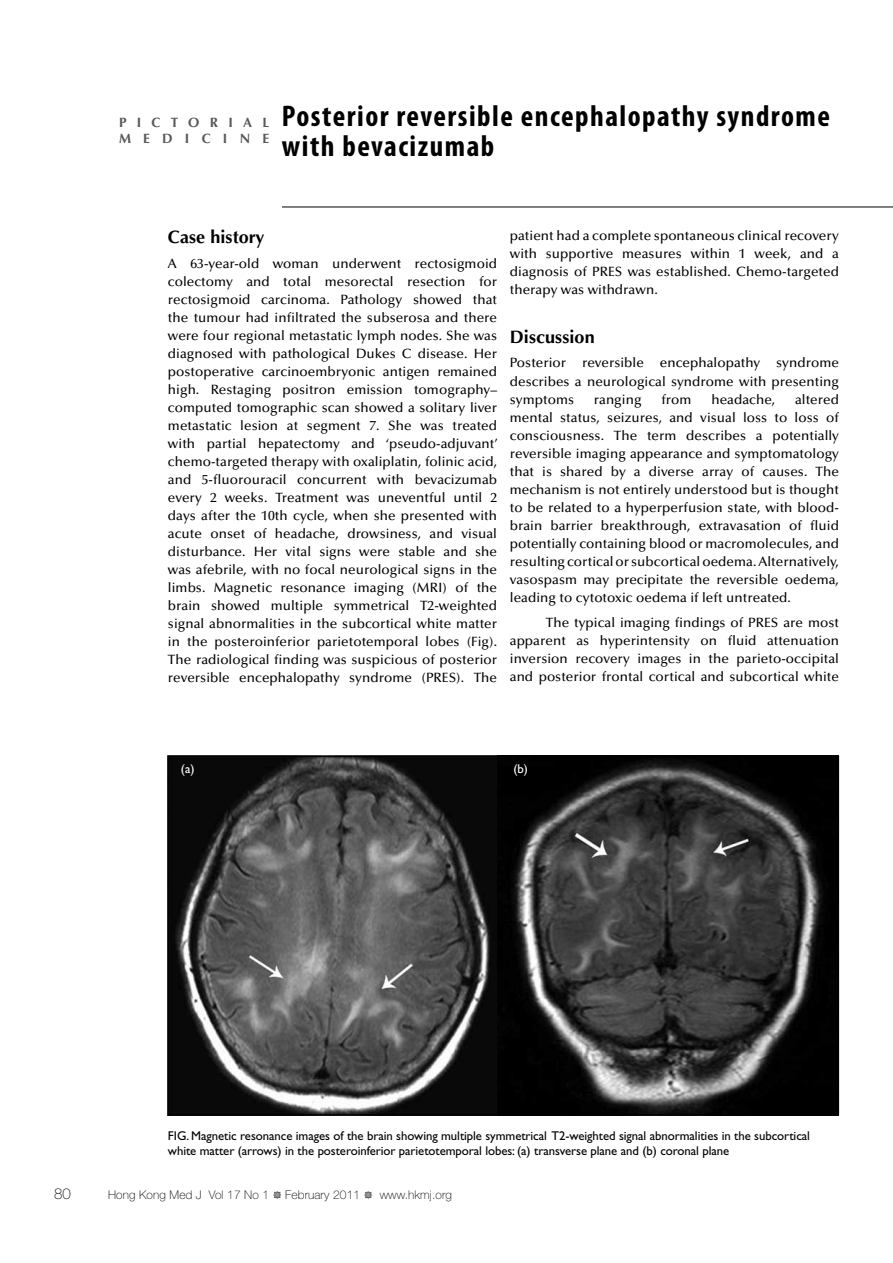
<style>
.page{position:relative;width:893px;height:1263px;background:#fff}
.page>*{position:absolute;margin:0;border:0;box-sizing:border-box;transform-origin:0 0}
.t1{font:700 condensed 30px/30px "Myriad Pro";letter-spacing:.05em;color:#000}
.t2{font:700 18px "Optima";letter-spacing:.005em;color:#000}
.t3{font:100 15px "Helvetica Neue";color:#000}
.t4{font:500 13.5px/18px "Optima";letter-spacing:.005em;color:#000;text-align:justify}
.t5{font:700 13.5px/16.2px "Optima";letter-spacing:.76em;color:#58595b}
.t6{font:12.75px/15.3px "Gill Sans";letter-spacing:-.005em;color:#000}
.t7{font:12.75px "Gill Sans";color:#fff}
.t8{font:100 12px "Helvetica Neue";letter-spacing:.01em;color:#000}
.s1{font-family:"Type Embellishments One Let Plain";font-weight:400}
</style>
<div class="page">
<hr style="left:282px;top:207px;width:611px;height:1px;background:#000">
<img style="left:170px;top:758px;width:327px;height:355px">
<img style="left:497px;top:758px;width:340px;height:355px">
<p class="t5" style="left:119px;top:114px;width:152px">PICTORIAL<br>MEDICINE</p>
<h1 class="t1" style="left:282px;top:101px;width:550px">Posterior reversible encephalopathy syndrome with bevacizumab</h1>
<h2 class="t2" style="left:168px;top:227px;width:98px">Case history</h2>
<p class="t4" style="left:168px;top:254px;width:331px">A 63-year-old woman underwent rectosigmoid colectomy and total mesorectal resection for rectosigmoid carcinoma. Pathology showed that the tumour had infiltrated the subserosa and there were four regional metastatic lymph nodes. She was diagnosed with pathological Dukes C disease. Her postoperative carcinoembryonic antigen remained high. Restaging positron emission tomography– computed tomographic scan showed a solitary liver metastatic lesion at segment 7. She was treated with partial hepatectomy and ‘pseudo-adjuvant’ chemo-targeted therapy with oxaliplatin, folinic acid, and 5-fluorouracil concurrent with bevacizumab every 2 weeks. Treatment was uneventful until 2 days after the 10th cycle, when she presented with acute onset of headache, drowsiness, and visual disturbance. Her vital signs were stable and she was afebrile, with no focal neurological signs in the limbs. Magnetic resonance imaging (MRI) of the brain showed multiple symmetrical T2-weighted signal abnormalities in the subcortical white matter in the posteroinferior parietotemporal lobes (Fig).<br>The radiological finding was suspicious of posterior reversible encephalopathy syndrome (PRES). The</p>
<p class="t4" style="left:510px;top:226px;width:331px">patient had a complete spontaneous clinical recovery with supportive measures within 1 week, and a diagnosis of PRES was established. Chemo-targeted therapy was withdrawn.</p>
<h2 class="t2" style="left:510px;top:326px;width:86px">Discussion</h2>
<p class="t4" style="left:510px;top:354px;width:331px">Posterior reversible encephalopathy syndrome describes a neurological syndrome with presenting symptoms</p>
<p class="t4" style="left:594px;top:390px;width:49px">ranging</p>
<p class="t4" style="left:661px;top:390px;width:32px">from</p>
<p class="t4" style="left:711px;top:390px;width:65px">headache,</p>
<p class="t4" style="left:510px;top:390px;width:331px;text-indent:285px">altered mental status, seizures, and visual loss to loss of consciousness. The term describes a potentially reversible imaging appearance and symptomatology that is shared by a diverse array of causes. The mechanism is not entirely understood but is thought to be related to a hyperperfusion state, with blood&shy;brain barrier breakthrough, extravasation of fluid potentially containing blood or macromolecules, and resulting cortical or subcortical oedema. Alternatively, vasospasm may precipitate the reversible oedema, leading to cytotoxic oedema if left untreated.</p>
<p class="t4" style="left:510px;top:614px;width:331px;text-indent:36px">The typical imaging findings of PRES are most apparent as hyperintensity on fluid attenuation inversion recovery images in the parieto-occipital and posterior frontal cortical and subcortical white</p>
<p class="t7" style="left:181px;top:761px;width:15px">(a)</p>
<p class="t7" style="left:513px;top:761px;width:16px">(b)</p>
<p class="t6" style="left:168px;top:1128px;width:644px">FIG. Magnetic resonance images of the brain showing multiple symmetrical T2-weighted signal abnormalities in the subcortical white matter (arrows) in the posteroinferior parietotemporal lobes: (a) transverse plane and (b) coronal plane</p>
<p class="t3" style="left:54px;top:1186px;width:18px">80</p>
<p class="t8" style="left:108px;top:1188px;width:345px">Hong Kong Med J Vol 17 No 1 <span class="s1">#</span> February 2011 <span class="s1">#</span> www.hkmj.org</p>
</div>
